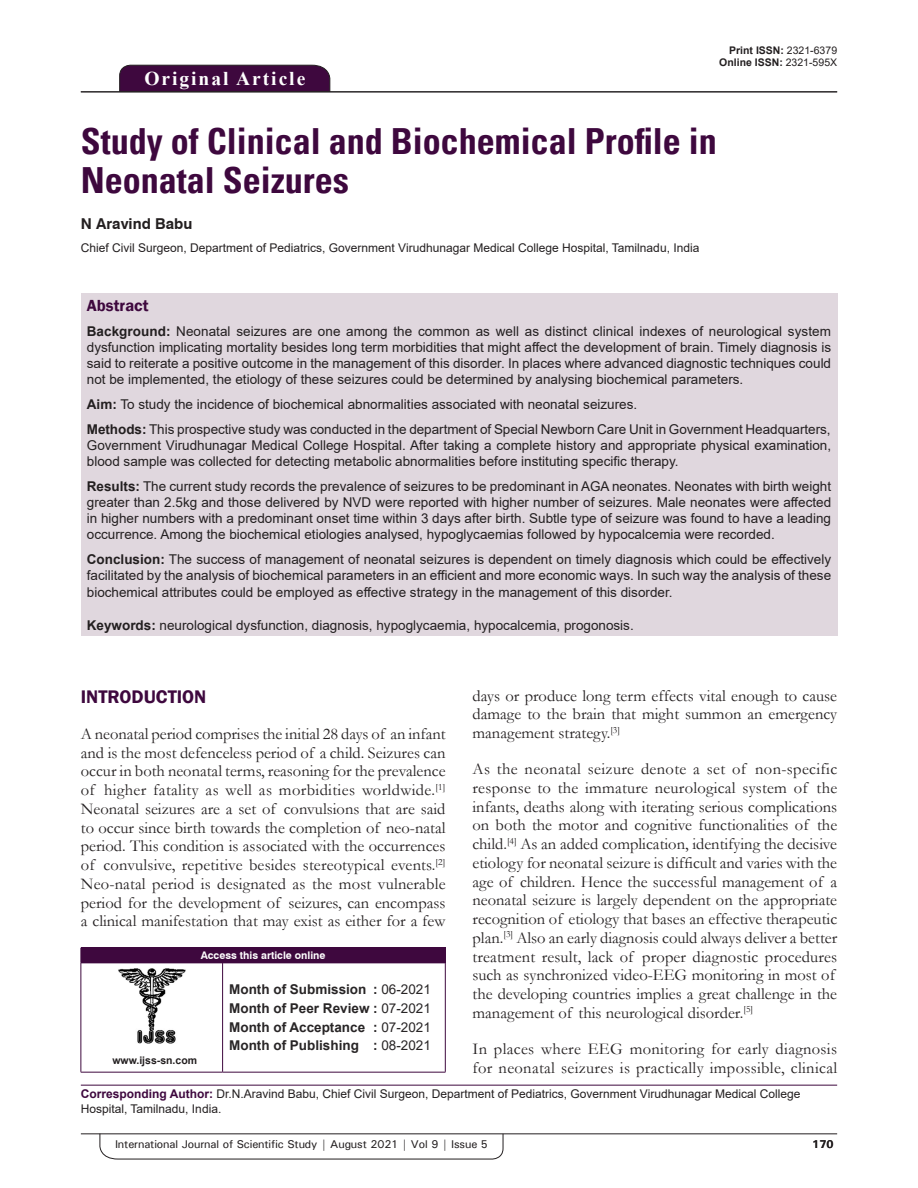
<style>
.page{position:relative;width:918px;height:1188px;background:#fff}
.page>*{position:absolute;margin:0;border:0;box-sizing:border-box;transform-origin:0 0}
.AT{font:700 condensed 36px/39px "Univers";color:#3e083e}
.AH{font:700 19.5px "Times New Roman";letter-spacing:.1em;color:#fff}
.t1{font:600 18.75px "Franklin Gothic";color:#3e083e}
.TX{font:16.5px/18.8px "Garamond";color:#231f20;text-align:justify}
.TX-2{font:16.5px/18.8px "Garamond";letter-spacing:.02em;color:#231f20}
.ABSH{font:600 16.5px "Franklin Gothic";color:#3e083e}
.AU{font:700 15px "Swiss 721 BT";color:#231f20}
.ABS{font:13.5px/16.2px "Arial";color:#231f20;text-align:justify}
.HIS{font:700 13.5px/18.8px "Arial";color:#282526;text-align:justify}
.KWD{font:13.5px "Arial";color:#231f20}
.ADD{font:12px/14.4px "Arial";color:#231f20}
.AFF{font:12px "Arial";color:#231f20}
.t2{font:500 11.25px "Univers";letter-spacing:-.01em;color:#231f20}
.t3{font:700 11.25px "Univers";color:#231f20}
.DOI{font:700 10.5px "Arial";color:#231f20}
.AAO{font:700 10.5px "Swiss 721 BT";color:#fff}
.Web{font:700 10.5px "Arial";color:#231f20}
.s1{font-weight:400}
.s2{font-weight:700}
.s3{font-weight:700;color:#3e083e}
</style>
<div class="page">
<hr style="left:81px;top:1134px;width:756px;height:1px;background:#231f20">
<svg style="left:100px;top:1133px;width:403px;height:26px"></svg>
<div style="left:119px;top:65px;width:211px;height:26px;background:#3e083e"></div>
<hr style="left:81px;top:91px;width:756px;height:1px;background:#231f20">
<div style="left:81px;top:293px;width:756px;height:343px;background:#e0d7de"></div>
<div style="left:81px;top:948px;width:364px;height:15px;background:#3e083e"></div>
<svg style="left:445px;top:948px;width:1px;height:15px"></svg>
<hr style="left:81px;top:963px;width:142px;height:1px;background:#3e083e">
<hr style="left:81px;top:963px;width:1px;height:109px;background:#3e083e">
<hr style="left:223px;top:963px;width:223px;height:1px;background:#3e083e">
<hr style="left:222px;top:963px;width:1px;height:109px;background:#3e083e">
<hr style="left:445px;top:963px;width:1px;height:109px;background:#3e083e">
<hr style="left:223px;top:1072px;width:223px;height:1px;background:#3e083e">
<hr style="left:81px;top:1072px;width:142px;height:1px;background:#3e083e">
<img style="left:118px;top:968px;width:68px;height:75px">
<hr style="left:81px;top:1085px;width:756px;height:1px;background:#3e083e">
<p class="AH" style="left:144px;top:65px;width:162px">Original Article</p>
<p class="DOI" style="left:729px;top:42px;width:109px">Print ISSN: <span class="s1">2321-6379</span></p>
<p class="DOI" style="left:719px;top:55px;width:119px">Online ISSN: <span class="s1">2321-595X</span></p>
<p class="AT" style="left:81px;top:122px;width:638px">Study of Clinical and Biochemical Profile in<br>Neonatal Seizures</p>
<p class="AU" style="left:81px;top:213px;width:113px">N Aravind Babu</p>
<p class="AFF" style="left:81px;top:240px;width:620px">Chief Civil Surgeon, Department of Pediatrics, Government Virudhunagar Medical College Hospital, Tamilnadu, India</p>
<p class="ABSH" style="left:87px;top:295px;width:63px">Abstract</p>
<p class="ABS" style="left:87px;top:323px;width:746px"><span class="s2">Background:</span> Neonatal seizures are one among the common as well as distinct clinical indexes of neurological system dysfunction implicating mortality besides long term morbidities that might affect the development of brain. Timely diagnosis is said to reiterate a positive outcome in the management of this disorder. In places where advanced diagnostic techniques could not be implemented, the etiology of these seizures could be determined by analysing biochemical parameters.</p>
<p class="ABS" style="left:87px;top:396px;width:552px"><span class="s2">Aim:</span> To study the incidence of biochemical abnormalities associated with neonatal seizures.</p>
<p class="ABS" style="left:87px;top:421px;width:746px"><span class="s2">Methods:</span> This prospective study was conducted in the department of Special Newborn Care Unit in Government Headquarters, Government Virudhunagar Medical College Hospital. After taking a complete history and appropriate physical examination, blood sample was collected for detecting metabolic abnormalities before instituting specific therapy.</p>
<p class="ABS" style="left:87px;top:478px;width:746px"><span class="s2">Results:</span> The current study records the prevalence of seizures to be predominant in AGA neonates. Neonates with birth weight greater than 2.5kg and those delivered by NVD were reported with higher number of seizures. Male neonates were affected in higher numbers with a predominant onset time within 3 days after birth. Subtle type of seizure was found to have a leading occurrence. Among the biochemical etiologies analysed, hypoglycaemias followed by hypocalcemia were recorded.</p>
<p class="ABS" style="left:87px;top:551px;width:746px"><span class="s2">Conclusion:</span> The success of management of neonatal seizures is dependent on timely diagnosis which could be effectively facilitated by the analysis of biochemical parameters in an efficient and more economic ways. In such way the analysis of these biochemical attributes could be employed as effective strategy in the management of this disorder.</p>
<p class="KWD" style="left:87px;top:616px;width:548px"><span class="s2">Keywords:</span> neurological dysfunction, diagnosis, hypoglycaemia, hypocalcemia, progonosis.</p>
<p class="TX" style="left:473px;top:686px;width:366px">days or produce long term effects vital enough to cause damage to the brain that might summon an emergency management strategy.<sup>[3]</sup></p>
<p class="TX" style="left:473px;top:759px;width:366px;text-align:left">As the neonatal seizure denote a set of non-specific response to the immature neurological system of the infants, deaths along with iterating serious complications on both the motor and cognitive functionalities of the child.<sup>[4]</sup> As an added complication, identifying the decisive etiology for neonatal seizure is difficult and varies with the age of children. Hence the successful management of a neonatal seizure is largely dependent on the appropriate recognition of etiology that bases an effective therapeutic plan.<sup>[3]</sup> Also an early diagnosis could always deliver a better treatment result, lack of proper diagnostic procedures such as synchronized video-EEG monitoring in most of the developing countries implies a great challenge in the management of this neurological disorder.<sup>[5]</sup></p>
<p class="TX-2" style="left:473px;top:1039px;width:366px">In places where EEG monitoring for early diagnosis for neonatal seizures is practically impossible, clinical</p>
<h1 class="t1" style="left:81px;top:685px;width:127px">INTRODUCTION</h1>
<p class="TX" style="left:81px;top:724px;width:366px">A neonatal period comprises the initial 28 days of an infant and is the most defenceless period of a child. Seizures can occur in both neonatal terms, reasoning for the prevalence of higher fatality as well as morbidities worldwide.<sup>[1] </sup>Neonatal seizures are a set of convulsions that are said to occur since birth towards the completion of neo-natal period. This condition is associated with the occurrences of convulsive, repetitive besides stereotypical events.<sup>[2] </sup>Neo-natal period is designated as the most vulnerable period for the development of seizures, can encompass a clinical manifestation that may exist as either for a few</p>
<p class="AAO" style="left:201px;top:948px;width:126px">Access this article online</p>
<p class="HIS" style="left:229px;top:980px;width:203px">Month of Submission : <span class="s1">06-2021<br></span>Month of Peer Review : <span class="s1">07-2021<br></span>Month of Acceptance : <span class="s1">07-2021<br></span>Month of Publishing : <span class="s1">08-2021</span></p>
<p class="ADD" style="left:81px;top:1087px;width:721px"><span class="s3">Corresponding Author:</span> Dr.N.Aravind Babu, Chief Civil Surgeon, Department of Pediatrics, Government Virudhunagar Medical College<br>Hospital, Tamilnadu, India.</p>
<p class="Web" style="left:112px;top:1052px;width:86px">www.ijss-sn.com</p>
<p class="t2" style="left:115px;top:1137px;width:375px">International Journal of Scientific Study | August 2021 | Vol 9 | Issue 5</p>
<p class="t3" style="left:812px;top:1137px;width:23px">170</p>
</div>
